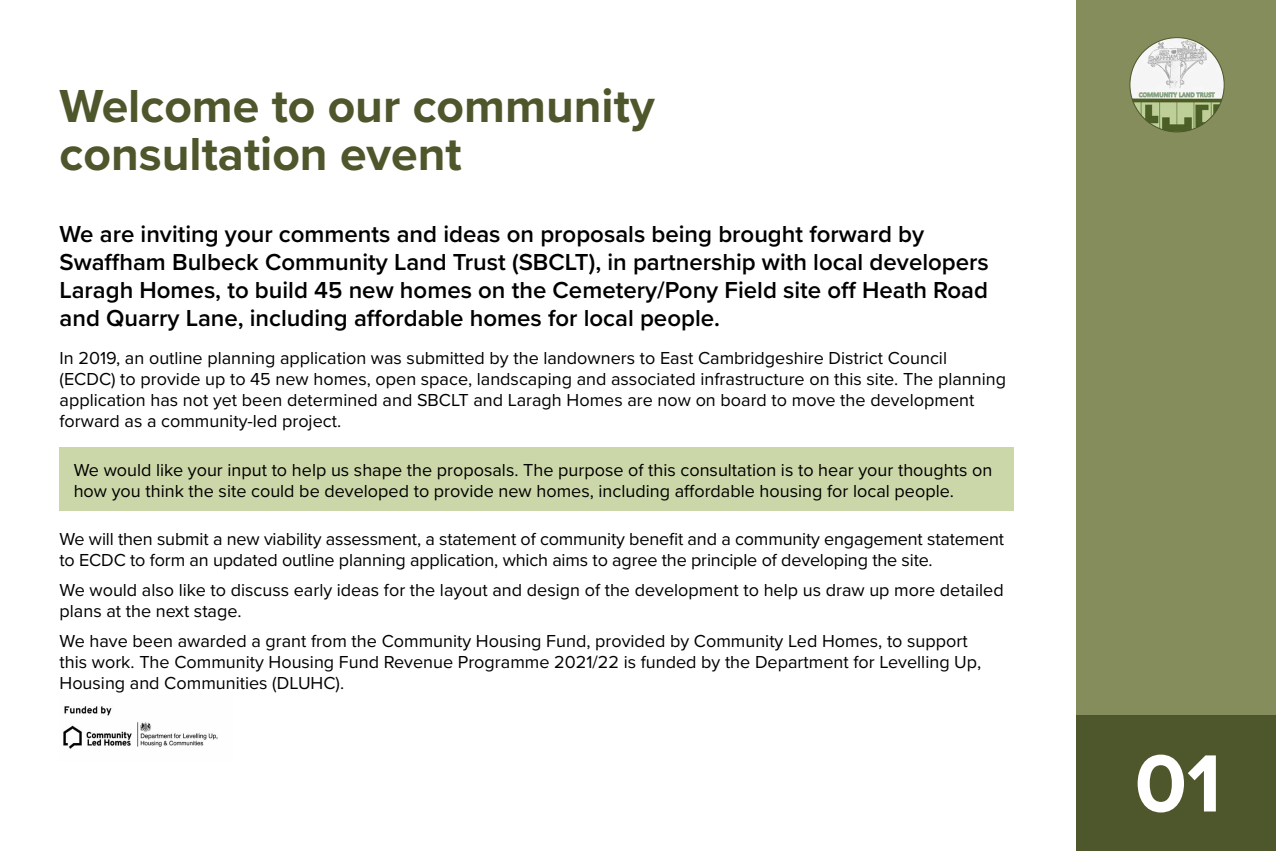
<style>
.page{position:relative;width:1276px;height:851px;background:#fff}
.page>*{position:absolute;margin:0;border:0;box-sizing:border-box;transform-origin:0 0}
.t1{font:700 84px "Proxima Nova";color:#fff}
.t2{font:700 48px/48px "Proxima Nova";color:#4e562b}
.t3{font:600 24px/28px "Proxima Nova";color:#000}
.t4{font:18px/21px "Proxima Nova";color:#000}
</style>
<div class="page">
<div style="left:1076px;top:714px;width:200px;height:136px;background:#4e562b"></div>
<div style="left:1076px;top:0;width:200px;height:714px;background:#848d5b"></div>
<img style="left:63px;top:706px;width:155px;height:43px">
<img style="left:1130px;top:38px;width:94px;height:94px;border-radius:47px">
<div style="left:60px;top:447px;width:953px;height:64px;background:#cbd7a8"></div>
<h2 class="t2" style="left:60px;top:80px;width:596px">Welcome to our community consultation event</h2>
<p class="t3" style="left:60px;top:219px;width:931px">We are inviting your comments and ideas on proposals being brought forward by Swaffham Bulbeck Community Land Trust (SBCLT), in partnership with local developers Laragh Homes, to build 45 new homes on the Cemetery/Pony Field site off Heath Road and Quarry Lane, including affordable homes for local people.</p>
<p class="t4" style="left:60px;top:347px;width:948px">In 2019, an outline planning application was submitted by the landowners to East Cambridgeshire District Council (ECDC) to provide up to 45 new homes, open space, landscaping and associated infrastructure on this site. The planning application has not yet been determined and SBCLT and Laragh Homes are now on board to move the development forward as a community-led project.</p>
<p class="t4" style="left:74px;top:458px;width:920px">We would like your input to help us shape the proposals. The purpose of this consultation is to hear your thoughts on how you think the site could be developed to provide new homes, including affordable housing for local people.</p>
<p class="t4" style="left:60px;top:528px;width:946px">We will then submit a new viability assessment, a statement of community benefit and a community engagement statement to ECDC to form an updated outline planning application, which aims to agree the principle of developing the site.</p>
<p class="t4" style="left:60px;top:578px;width:945px">We would also like to discuss early ideas for the layout and design of the development to help us draw up more detailed plans at the next stage.</p>
<p class="t4" style="left:60px;top:629px;width:923px">We have been awarded a grant from the Community Housing Fund, provided by Community Led Homes, to support this work. The Community Housing Fund Revenue Programme 2021/22 is funded by the Department for Levelling Up,<br>Housing and Communities (DLUHC).</p>
<h1 class="t1" style="left:1134px;top:720px;width:88px">01</h1>
</div>
